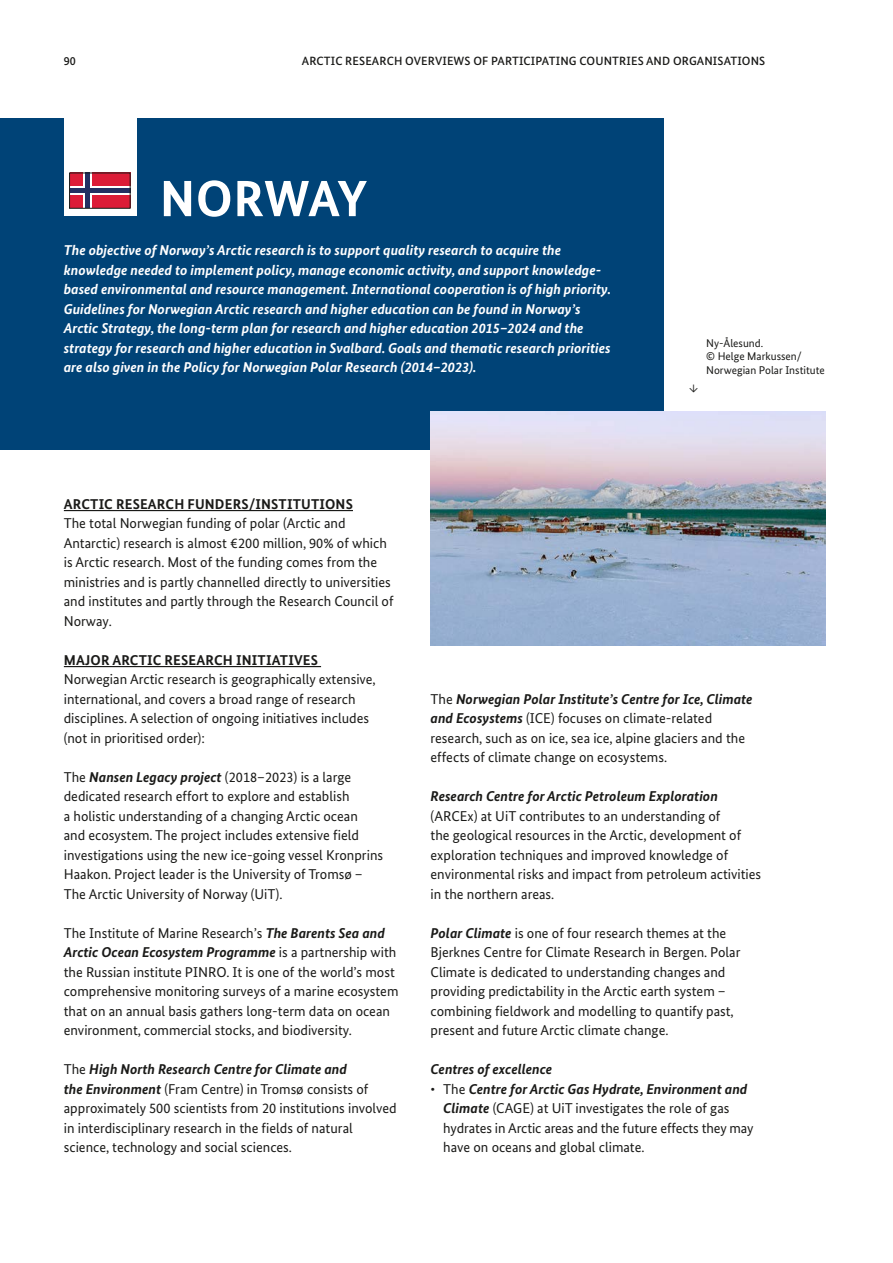
<style>
.page{position:relative;width:893px;height:1263px;background:#fff}
.page>*{position:absolute;margin:0;border:0;box-sizing:border-box;transform-origin:0 0}
.t1{font:700 51px "Bundes Sans";color:#fff}
.t2{font:14.25px/19.5px "Bundes Sans";color:#1a1a18}
.t3{font:italic 700 14.25px/19.5px "Bundes Sans";color:#fff}
.t4{font:700 14.25px "Bundes Sans";letter-spacing:.01em;color:#1a1a18}
.t5{font:italic 700 14.25px "Bundes Sans";color:#1a1a18}
.t6{font:500 12px "Bundes Sans";letter-spacing:.01em;color:#1a1a18}
.t7{font:11.25px/13.5px "Bundes Sans";color:#1a1a18}
.s1{font-weight:700;font-style:italic}
</style>
<div class="page">
<div style="left:0;top:119px;width:663px;height:331px;background:#004377"></div>
<div style="left:64px;top:119px;width:72px;height:97px;background:#fff"></div>
<img style="left:431px;top:411px;width:395px;height:234px">
<hr style="left:64px;top:510px;width:289px;height:1px;background:#1a1a18">
<hr style="left:64px;top:666px;width:257px;height:1px;background:#1a1a18">
<div style="left:70px;top:173px;width:60px;height:35px;background:#dc1c37"></div>
<div style="left:83px;top:173px;width:9px;height:35px;background:#fff"></div>
<div style="left:70px;top:186px;width:60px;height:9px;background:#fff"></div>
<div style="left:85px;top:173px;width:5px;height:35px;background:#233062"></div>
<div style="left:70px;top:188px;width:60px;height:5px;background:#233062"></div>
<p class="t6" style="left:64px;top:53px;width:13px">90</p>
<p class="t6" style="left:302px;top:53px;width:465px">ARCTIC RESEARCH OVERVIEWS OF PARTICIPATING COUNTRIES AND ORGANISATIONS</p>
<h2 class="t1" style="left:160px;top:168px;width:209px">NORWAY</h2>
<p class="t3" style="left:64px;top:240px;width:549px">The objective of Norway’s Arctic research is to support quality research to acquire the knowledge needed to implement policy, manage economic activity, and support knowledge&shy;based environmental and resource management. International cooperation is of high priority.<br>Guidelines for Norwegian Arctic research and higher education can be found in Norway’s Arctic Strategy, the long-term plan for research and higher education 2015–2024 and the strategy for research and higher education in Svalbard. Goals and thematic research priorities are also given in the Policy for Norwegian Polar Research (2014–2023).</p>
<p class="t7" style="left:689px;top:381px;width:11px">↓</p>
<p class="t7" style="left:706px;top:336px;width:120px">Ny-Ålesund.<br>© Helge Markussen/<br>Norwegian Polar Institute</p>
<h3 class="t4" style="left:64px;top:495px;width:291px">ARCTIC RESEARCH FUNDERS/INSTITUTIONS</h3>
<p class="t2" style="left:64px;top:513px;width:331px">The total Norwegian funding of polar (Arctic and Antarctic) research is almost €200 million, 90% of which is Arctic research. Most of the funding comes from the ministries and is partly channelled directly to universities and institutes and partly through the Research Council of Norway.</p>
<h3 class="t4" style="left:64px;top:651px;width:256px">MAJOR ARCTIC RESEARCH INITIATIVES</h3>
<p class="t2" style="left:64px;top:669px;width:314px">Norwegian Arctic research is geographically extensive, international, and covers a broad range of research disciplines. A selection of ongoing initiatives includes (not in prioritised order):</p>
<p class="t2" style="left:64px;top:767px;width:321px">The <span class="s1">Nansen Legacy project</span> (2018–2023) is a large dedicated research effort to explore and establish<br>a holistic understanding of a changing Arctic ocean<br>and ecosystem. The project includes extensive field investigations using the new ice-going vessel Kronprins Haakon. Project leader is the University of Tromsø – The Arctic University of Norway (UiT).</p>
<p class="t2" style="left:64px;top:923px;width:336px">The Institute of Marine Research’s <span class="s1">The Barents Sea and Arctic Ocean Ecosystem Programme</span> is a partnership with the Russian institute PINRO. It is one of the world’s most comprehensive monitoring surveys of a marine ecosystem that on an annual basis gathers long-term data on ocean environment, commercial stocks, and biodiversity.</p>
<p class="t2" style="left:64px;top:1059px;width:334px">The <span class="s1">High North Research Centre for Climate and<br>the Environment</span> (Fram Centre) in Tromsø consists of approximately 500 scientists from 20 institutions involved in interdisciplinary research in the fields of natural science, technology and social sciences.</p>
<p class="t2" style="left:431px;top:689px;width:324px">The <span class="s1">Norwegian Polar Institute’s Centre for Ice, Climate and Ecosystems</span> (ICE) focuses on climate-related research, such as on ice, sea ice, alpine glaciers and the effects of climate change on ecosystems.</p>
<p class="t2" style="left:431px;top:786px;width:332px"><span class="s1">Research Centre for Arctic Petroleum Exploration </span>(ARCEx) at UiT contributes to an understanding of<br>the geological resources in the Arctic, development of exploration techniques and improved knowledge of environmental risks and impact from petroleum activities in the northern areas.</p>
<p class="t2" style="left:431px;top:923px;width:311px"><span class="s1">Polar Climate</span> is one of four research themes at the Bjerknes Centre for Climate Research in Bergen. Polar Climate is dedicated to understanding changes and providing predictability in the Arctic earth system – combining fieldwork and modelling to quantify past, present and future Arctic climate change.</p>
<h4 class="t5" style="left:431px;top:1061px;width:123px">Centres of excellence</h4>
<p class="t2" style="left:443px;top:1079px;width:312px;text-indent:-13px">• The <span class="s1">Centre for Arctic Gas Hydrate, Environment and Climate</span> (CAGE) at UiT investigates the role of gas hydrates in Arctic areas and the future effects they may have on oceans and global climate.</p>
</div>
